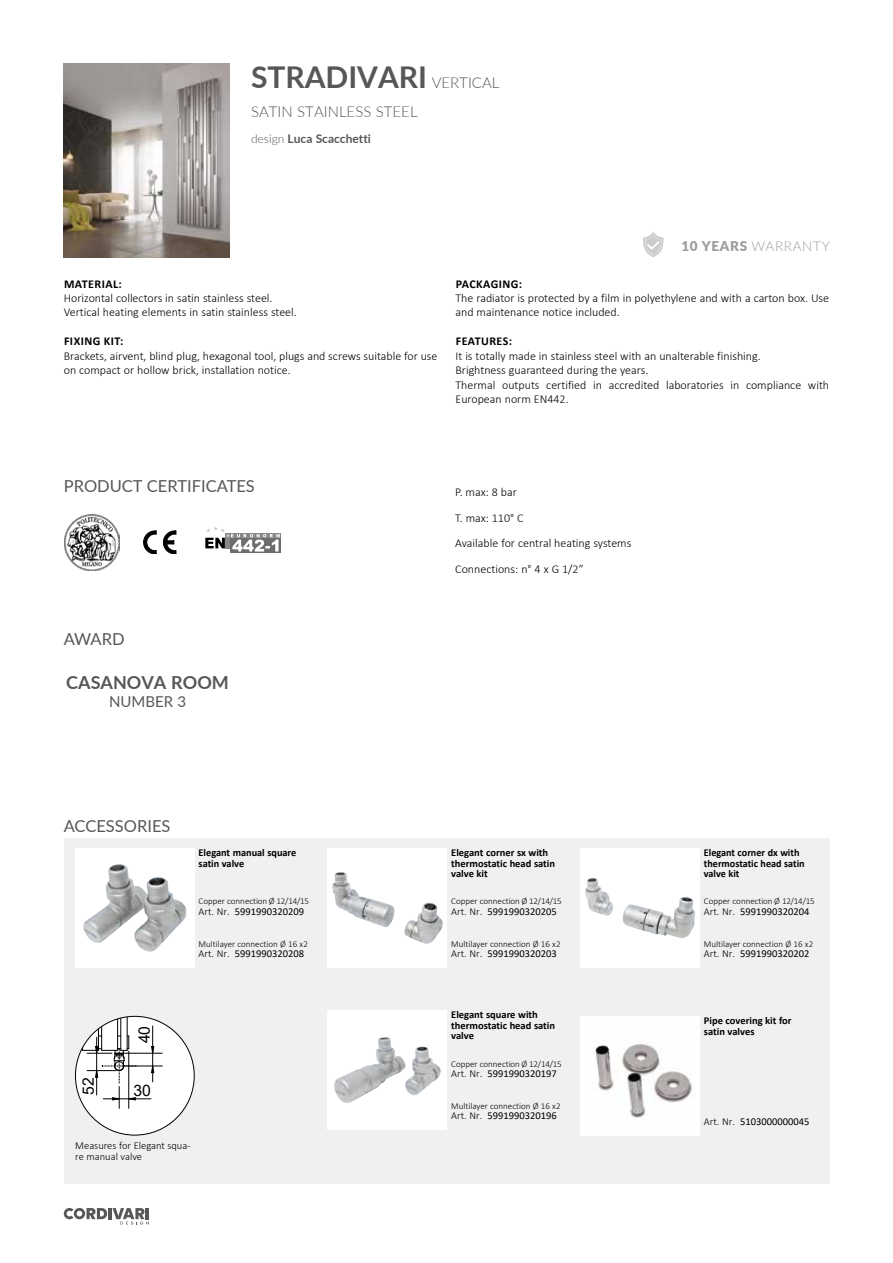
<style>
.page{position:relative;width:893px;height:1263px;background:#fff}
.page>*{position:absolute;margin:0;border:0;box-sizing:border-box;transform-origin:0 0}
.t1{font:700 30px "Lato";color:#575756}
.t2{font:700 18px "Lato";color:#575756}
.t3{font:16.5px "Lato";color:#575756}
.t4{font:15.75px "Arial";color:#000}
.t5{font:300 15px "Lato";color:#575756}
.t6{font:15px "Lato";color:#575756}
.t7{font:300 13.5px "Lato";letter-spacing:.05em;color:#9d9d9c}
.t8{font:300 12px/14.4px "Calibri";color:#000}
.t9{font:700 12px "Calibri";letter-spacing:.04em;color:#000}
.t10{font:700 12px "Lato";color:#575756}
.t11{font:700 10.5px/10.5px "Calibri";color:#000}
.t12{font:10.5px "Calibri";color:#000}
.t13{font:300 10.5px/10.5px "Calibri";color:#000}
.t14{font:300 9px "Calibri";color:#000}
.s1{font-weight:300;font-size:15px}
.s2{font-weight:300}
.s3{font-weight:900}
</style>
<div class="page">
<div style="left:225px;top:533px;width:56px;height:16px;background:#878786"></div>
<svg style="left:230px;top:538px;width:51px;height:15px"></svg>
<svg style="left:205px;top:527px;width:75px;height:24px"></svg>
<svg style="left:143px;top:531px;width:33px;height:23px"></svg>
<img style="left:64px;top:515px;width:56px;height:55px">
<img style="left:64px;top:64px;width:166px;height:193px">
<div style="left:64px;top:838px;width:765px;height:345px;background:#f0f0f0"></div>
<div style="left:75px;top:848px;width:119px;height:119px;background:#fff"></div>
<img style="left:83px;top:864px;width:103px;height:88px">
<div style="left:581px;top:848px;width:119px;height:119px;background:#fff"></div>
<img style="left:585px;top:878px;width:110px;height:60px">
<div style="left:328px;top:848px;width:119px;height:119px;background:#fff"></div>
<img style="left:332px;top:872px;width:111px;height:72px">
<div style="left:328px;top:1010px;width:119px;height:119px;background:#fff"></div>
<img style="left:334px;top:1037px;width:107px;height:66px">
<div style="left:581px;top:1016px;width:119px;height:119px;background:#fff"></div>
<img style="left:594px;top:1043px;width:98px;height:75px">
<div style="left:75px;top:1016px;width:119px;height:119px;background:#fff;border-radius:50%"></div>
<svg style="left:151px;top:1046px;width:4px;height:7px"></svg>
<svg style="left:151px;top:1065px;width:4px;height:8px"></svg>
<hr style="left:79px;top:1016px;width:1px;height:34px;background:#000">
<hr style="left:82px;top:1016px;width:1px;height:34px;background:#000">
<hr style="left:98px;top:1016px;width:1px;height:34px;background:#000">
<hr style="left:101px;top:1016px;width:1px;height:34px;background:#000">
<hr style="left:117px;top:1016px;width:1px;height:34px;background:#000">
<hr style="left:103px;top:1098px;width:48px;height:1px;background:#000">
<hr style="left:122px;top:1066px;width:40px;height:1px;background:#000">
<hr style="left:122px;top:1053px;width:40px;height:1px;background:#000">
<hr style="left:152px;top:1026px;width:1px;height:56px;background:#000">
<hr style="left:120px;top:1016px;width:1px;height:34px;background:#000">
<hr style="left:127px;top:1016px;width:1px;height:34px;background:#000">
<svg style="left:75px;top:1035px;width:61px;height:73px"></svg>
<svg style="left:643px;top:232px;width:21px;height:25px"></svg>
<svg style="left:64px;top:1208px;width:85px;height:16px"></svg>
<h1 class="t1" style="left:251px;top:55px;width:250px">STRADIVARI <span class="s1">VERTICAL</span></h1>
<p class="t5" style="left:251px;top:101px;width:168px">SATIN STAINLESS STEEL</p>
<p class="t10" style="left:251px;top:130px;width:121px"><span class="s2">design</span> Luca Scacchetti</p>
<p class="t9" style="left:64px;top:275px;width:59px">MATERIAL:</p>
<p class="t8" style="left:64px;top:291px;width:234px">Horizontal collectors in satin stainless steel.<br>Vertical heating elements in satin stainless steel.</p>
<p class="t9" style="left:64px;top:333px;width:61px">FIXING KIT:</p>
<p class="t8" style="left:64px;top:348px;width:375px">Brackets, airvent, blind plug, hexagonal tool, plugs and screws suitable for use on compact or hollow brick, installation notice.</p>
<p class="t7" style="left:681px;top:237px;width:150px"><span class="s3">10 YEARS</span> WARRANTY</p>
<p class="t9" style="left:456px;top:275px;width:68px">PACKAGING:</p>
<p class="t8" style="left:455px;top:291px;width:375px">The radiator is protected by a film in polyethylene and with a carton box. Use and maintenance notice included.</p>
<p class="t9" style="left:456px;top:333px;width:58px">FEATURES:</p>
<p class="t8" style="left:455px;top:348px;width:375px">It is totally made in stainless steel with an unalterable finishing.<br>Brightness guaranteed during the years.<br>Thermal outputs certified in accredited laboratories in compliance with European norm EN442.</p>
<h3 class="t3" style="left:64px;top:474px;width:192px">PRODUCT CERTIFICATES</h3>
<h3 class="t3" style="left:64px;top:627px;width:62px">AWARD</h3>
<h2 class="t2" style="left:66px;top:669px;width:164px">CASANOVA ROOM</h2>
<p class="t6" style="left:109px;top:690px;width:79px">NUMBER 3</p>
<p class="t8" style="left:455px;top:479px;width:178px;line-height:25.5px">P. max: 8 bar<br>T. max: 110° C<br>Available for central heating systems<br>Connections: n° 4 x G 1/2”</p>
<h3 class="t3" style="left:64px;top:815px;width:108px">ACCESSORIES</h3>
<p class="t11" style="left:199px;top:847px;width:99px">Elegant manual square satin valve</p>
<p class="t14" style="left:199px;top:896px;width:112px">Copper connection Ø 12/14/15</p>
<p class="t12" style="left:199px;top:904px;width:107px"><span class="s2">Art. Nr.</span> 5991990320209</p>
<p class="t14" style="left:199px;top:938px;width:111px">Multilayer connection Ø 16 x2</p>
<p class="t12" style="left:199px;top:946px;width:107px"><span class="s2">Art. Nr.</span> 5991990320208</p>
<h3 class="t4" style="left:133px;top:1043px;width:19px;rotate:-90deg">40</h3>
<h3 class="t4" style="left:77px;top:1095px;width:19px;rotate:-90deg">52</h3>
<h3 class="t4" style="left:133px;top:1079px;width:19px">30</h3>
<p class="t13" style="left:75px;top:1140px;width:117px">Measures for Elegant squa&shy;re manual valve</p>
<p class="t11" style="left:451px;top:847px;width:105px">Elegant corner sx with thermostatic head satin valve kit</p>
<p class="t14" style="left:451px;top:896px;width:112px">Copper connection Ø 12/14/15</p>
<p class="t12" style="left:451px;top:904px;width:107px"><span class="s2">Art. Nr.</span> 5991990320205</p>
<p class="t14" style="left:451px;top:938px;width:111px">Multilayer connection Ø 16 x2</p>
<p class="t12" style="left:451px;top:946px;width:107px"><span class="s2">Art. Nr.</span> 5991990320203</p>
<p class="t11" style="left:451px;top:1009px;width:105px">Elegant square with thermostatic head satin valve</p>
<p class="t14" style="left:451px;top:1058px;width:112px">Copper connection Ø 12/14/15</p>
<p class="t12" style="left:451px;top:1066px;width:107px"><span class="s2">Art. Nr.</span> 5991990320197</p>
<p class="t14" style="left:451px;top:1100px;width:111px">Multilayer connection Ø 16 x2</p>
<p class="t12" style="left:451px;top:1108px;width:107px"><span class="s2">Art. Nr.</span> 5991990320196</p>
<p class="t11" style="left:704px;top:847px;width:102px">Elegant corner dx with thermostatic head satin valve kit</p>
<p class="t14" style="left:704px;top:896px;width:112px">Copper connection Ø 12/14/15</p>
<p class="t12" style="left:704px;top:904px;width:107px"><span class="s2">Art. Nr.</span> 5991990320204</p>
<p class="t14" style="left:704px;top:938px;width:111px">Multilayer connection Ø 16 x2</p>
<p class="t12" style="left:704px;top:946px;width:107px"><span class="s2">Art. Nr.</span> 5991990320202</p>
<p class="t11" style="left:704px;top:1015px;width:89px">Pipe covering kit for satin valves</p>
<p class="t12" style="left:704px;top:1114px;width:107px"><span class="s2">Art. Nr.</span> 5103000000045</p>
</div>
